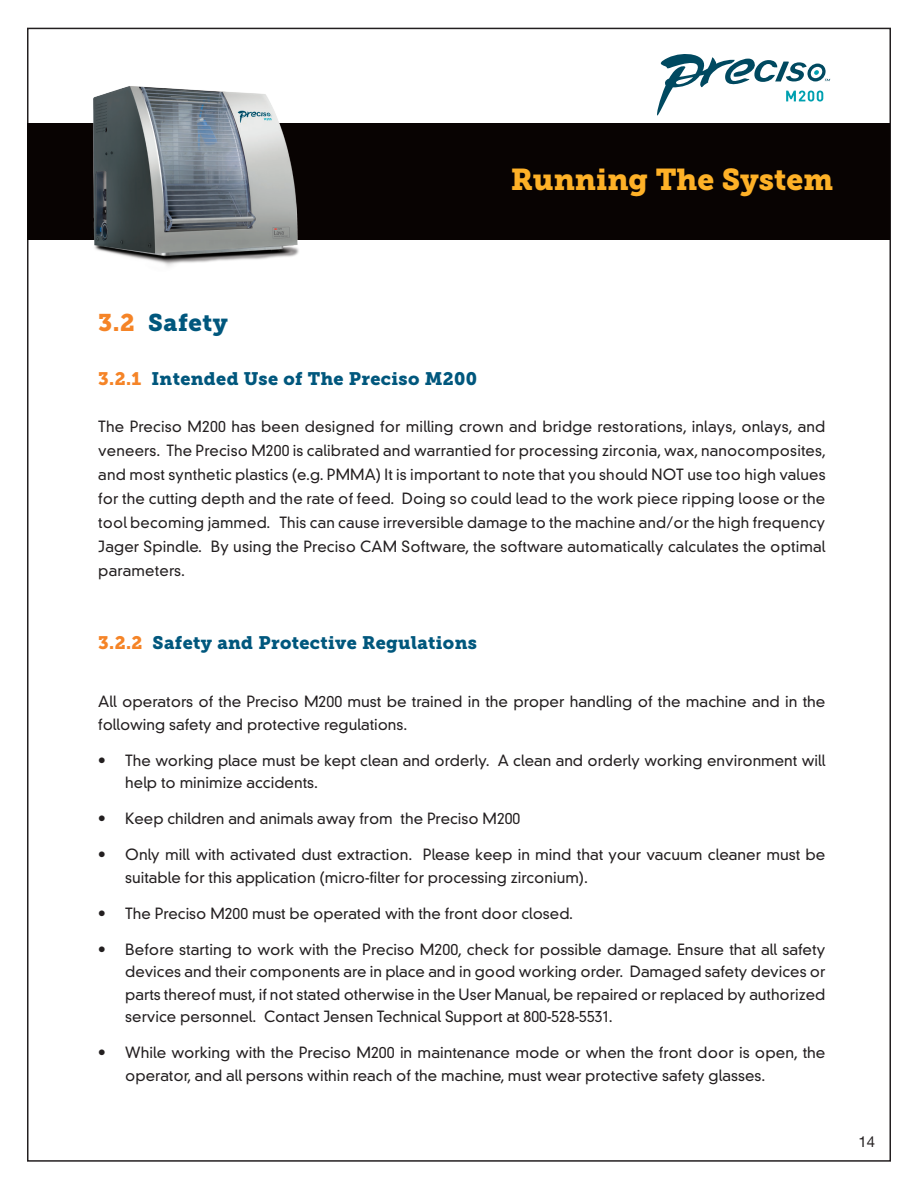
<style>
.page{position:relative;width:918px;height:1188px;background:#fff}
.page>*{position:absolute;margin:0;border:0;box-sizing:border-box;transform-origin:0 0}
.t1{font:30px "Museo Slab 900";color:#feb127}
.t2{font:24px "Museo Slab 900";letter-spacing:.02em;color:#00577d}
.t3{font:18px "Museo Slab 900";letter-spacing:.02em;color:#00577d}
.t4{font:300 15px/22.5px "DIN Neuzeit Grotesk Std";color:#231f20}
.t5{font:15px "Helvetica Neue LT Pro";color:#231f20}
.s1{color:#f58427}
</style>
<div class="page">
<div style="left:27px;top:123px;width:862px;height:117px;background:#080302"></div>
<img style="left:93px;top:86px;width:206px;height:181px">
<svg style="left:657px;top:54px;width:173px;height:62px"></svg>
<p class="t1" style="left:511px;top:162px;width:324px">Running The System</p>
<p class="t2" style="left:98px;top:308px;width:131px"><span class="s1">3.2</span> Safety</p>
<p class="t3" style="left:98px;top:368px;width:380px"><span class="s1">3.2.1</span> Intended Use of The Preciso M200</p>
<p class="t4" style="left:98px;top:414px;width:729px;line-height:24px;text-align:justify">The Preciso M200 has been designed for milling crown and bridge restorations, inlays, onlays, and veneers. The Preciso M200 is calibrated and warrantied for processing zirconia, wax, nanocomposites, and most synthetic plastics (e.g. PMMA) It is important to note that you should NOT use too high values for the cutting depth and the rate of feed. Doing so could lead to the work piece ripping loose or the tool becoming jammed. This can cause irreversible damage to the machine and/or the high frequency Jager Spindle. By using the Preciso CAM Software, the software automatically calculates the optimal parameters.</p>
<p class="t3" style="left:98px;top:632px;width:380px"><span class="s1">3.2.2</span> Safety and Protective Regulations</p>
<p class="t4" style="left:98px;top:691px;width:729px">All operators of the Preciso M200 must be trained in the proper handling of the machine and in the following safety and protective regulations.</p>
<p class="t4" style="left:125px;top:749px;width:702px;text-indent:-27px">• The working place must be kept clean and orderly. A clean and orderly working environment will help to minimize accidents.</p>
<p class="t4" style="left:98px;top:808px;width:424px">• Keep children and animals away from the Preciso M200</p>
<p class="t4" style="left:125px;top:844px;width:702px;text-indent:-27px">• Only mill with activated dust extraction. Please keep in mind that your vacuum cleaner must be suitable for this application (micro-filter for processing zirconium).</p>
<p class="t4" style="left:98px;top:902px;width:476px">• The Preciso M200 must be operated with the front door closed.</p>
<p class="t4" style="left:125px;top:938px;width:702px;text-align:justify;text-indent:-27px">• Before starting to work with the Preciso M200, check for possible damage. Ensure that all safety devices and their components are in place and in good working order. Damaged safety devices or parts thereof must, if not stated otherwise in the User Manual, be repaired or replaced by authorized service personnel. Contact Jensen Technical Support at 800-528-5531.</p>
<p class="t4" style="left:125px;top:1042px;width:702px;text-indent:-27px">• While working with the Preciso M200 in maintenance mode or when the front door is open, the operator, and all persons within reach of the machine, must wear protective safety glasses.</p>
<p class="t5" style="left:859px;top:1132px;width:18px">14</p>
</div>
